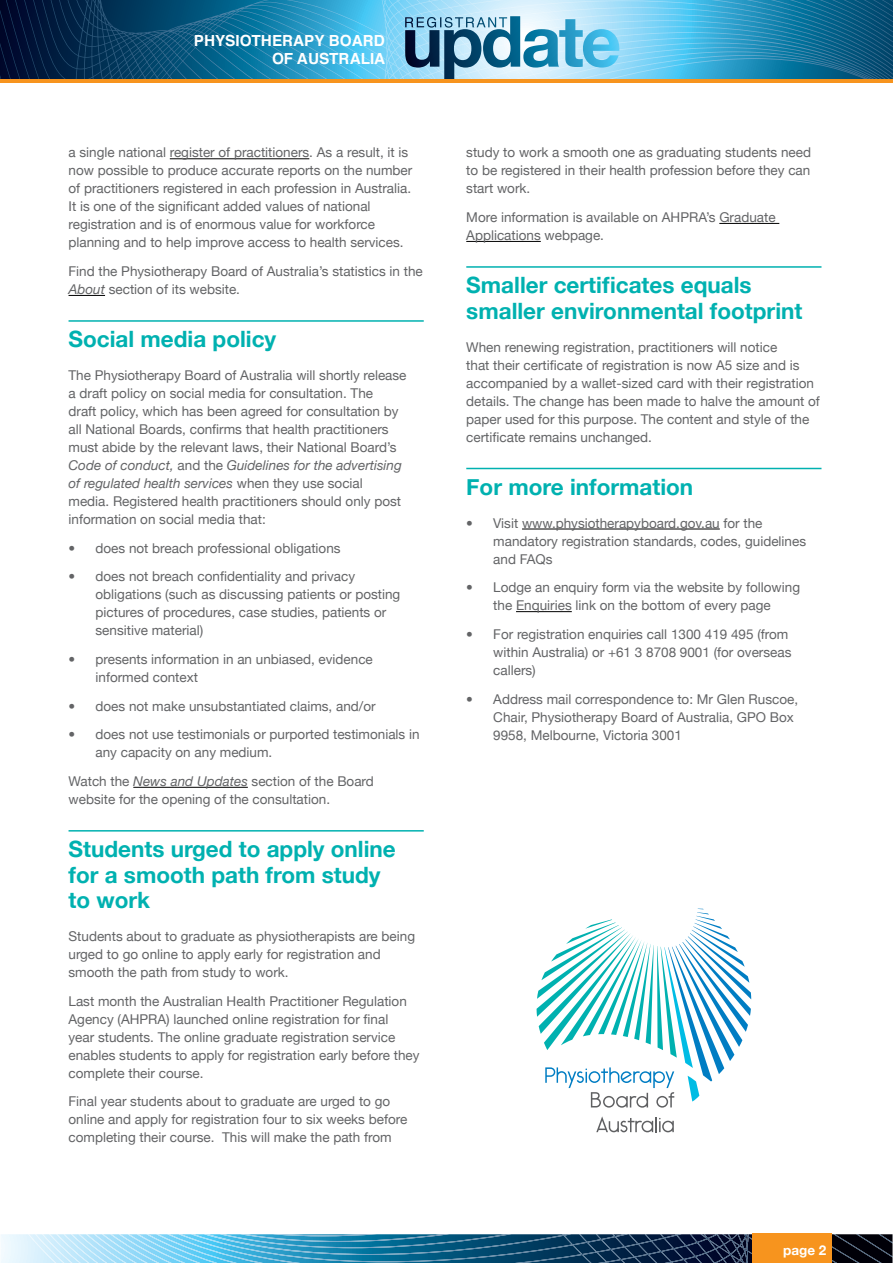
<style>
.page{position:relative;width:893px;height:1263px;background:#fff}
.page>*{position:absolute;margin:0;border:0;box-sizing:border-box;transform-origin:0 0}
.t1{font:700 22.5px/25.5px "Helvetica Neue";color:#00b1b0}
.t2{font:700 15.3px/18.3px "Helvetica";color:#fff;text-align:right}
.t3{font:13.5px/18px "Helvetica Neue";color:#636466}
.t4{font:700 13.5px "Helvetica Neue";color:#fff}
.s1{font-style:italic}
</style>
<div class="page">
<svg style="left:0;top:0;width:893px;height:79px;background:#3e89ad"></svg>
<hr style="left:0;top:79px;width:893px;height:4px;background:#f7941e">
<svg style="left:28px;top:1234px;width:864px;height:29px;background:#417a99"></svg>
<div style="left:752px;top:1233px;width:80px;height:30px;background:#f7941e"></div>
<hr style="left:170px;top:158px;width:139px;height:1px;background:#000">
<hr style="left:69px;top:295px;width:36px;height:1px;background:#000">
<hr style="left:69px;top:320px;width:355px;height:2px;background:#00b1b0">
<hr style="left:133px;top:787px;width:115px;height:1px;background:#000">
<hr style="left:69px;top:830px;width:355px;height:1px;background:#00b1b0">
<hr style="left:719px;top:223px;width:60px;height:1px;background:#000">
<hr style="left:466px;top:241px;width:75px;height:1px;background:#000">
<hr style="left:466px;top:266px;width:355px;height:2px;background:#00b1b0">
<hr style="left:466px;top:468px;width:355px;height:1px;background:#00b1b0">
<hr style="left:522px;top:529px;width:198px;height:1px;background:#000">
<hr style="left:516px;top:611px;width:56px;height:1px;background:#000">
<svg style="left:537px;top:909px;width:214px;height:199px"></svg>
<svg style="left:596px;top:1116px;width:78px;height:16px"></svg>
<p class="t2" style="left:194px;top:32px;width:193px">PHYSIOTHERAPY BOARD<br>OF AUSTRALIA</p>
<p class="t3" style="left:69px;top:143px;width:345px">a single national register of practitioners. As a result, it is now possible to produce accurate reports on the number of practitioners registered in each profession in Australia.<br>It is one of the significant added values of national registration and is of enormous value for workforce planning and to help improve access to health services.</p>
<p class="t3" style="left:69px;top:262px;width:356px">Find the Physiotherapy Board of Australia’s statistics in the<br><span class="s1">About</span> section of its website.</p>
<h1 class="t1" style="left:69px;top:326px;width:209px">Social media policy</h1>
<p class="t3" style="left:69px;top:366px;width:339px">The Physiotherapy Board of Australia will shortly release a draft policy on social media for consultation. The<br>draft policy, which has been agreed for consultation by all National Boards, confirms that health practitioners must abide by the relevant laws, their National Board’s <span class="s1">Code of conduct,</span> and the <span class="s1">Guidelines for the advertising of regulated health services</span> when they use social media. Registered health practitioners should only post information on social media that:</p>
<p class="t3" style="left:69px;top:539px;width:274px">• does not breach professional obligations</p>
<p class="t3" style="left:96px;top:567px;width:306px;text-indent:-27px">• does not breach confidentiality and privacy obligations (such as discussing patients or posting pictures of procedures, case studies, patients or sensitive material)</p>
<p class="t3" style="left:96px;top:650px;width:279px;text-indent:-27px">• presents information in an unbiased, evidence informed context</p>
<p class="t3" style="left:69px;top:697px;width:309px">• does not make unsubstantiated claims, and/or</p>
<p class="t3" style="left:96px;top:725px;width:326px;text-indent:-27px">• does not use testimonials or purported testimonials in any capacity on any medium.</p>
<p class="t3" style="left:69px;top:772px;width:307px">Watch the <span class="s1">News and Updates</span> section of the Board website for the opening of the consultation.</p>
<h1 class="t1" style="left:69px;top:836px;width:329px">Students urged to apply online for a smooth path from study to work</h1>
<p class="t3" style="left:69px;top:927px;width:348px">Students about to graduate as physiotherapists are being urged to go online to apply early for registration and smooth the path from study to work.</p>
<p class="t3" style="left:69px;top:992px;width:353px">Last month the Australian Health Practitioner Regulation Agency (AHPRA) launched online registration for final<br>year students. The online graduate registration service enables students to apply for registration early before they complete their course.</p>
<p class="t3" style="left:69px;top:1092px;width:340px">Final year students about to graduate are urged to go online and apply for registration four to six weeks before completing their course. This will make the path from</p>
<p class="t3" style="left:466px;top:143px;width:346px;text-align:justify">study to work a smooth one as graduating students need to be registered in their health profession before they can start work.</p>
<p class="t3" style="left:466px;top:208px;width:311px">More information is available on AHPRA’s Graduate<br>Applications webpage.</p>
<h1 class="t1" style="left:466px;top:272px;width:338px">Smaller certificates equals smaller environmental footprint</h1>
<p class="t3" style="left:466px;top:338px;width:355px">When renewing registration, practitioners will notice<br>that their certificate of registration is now A5 size and is accompanied by a wallet-sized card with their registration details. The change has been made to halve the amount of paper used for this purpose. The content and style of the certificate remains unchanged.</p>
<h1 class="t1" style="left:466px;top:473px;width:229px">For more information</h1>
<p class="t3" style="left:493px;top:514px;width:314px;text-indent:-27px">• Visit www.physiotherapyboard.gov.au for the mandatory registration standards, codes, guidelines and FAQs</p>
<p class="t3" style="left:466px;top:578px;width:335px;text-align:center">• Lodge an enquiry form via the website by following the Enquiries link on the bottom of every page</p>
<p class="t3" style="left:493px;top:625px;width:300px;text-indent:-27px">• For registration enquiries call 1300 419 495 (from within Australia) or +61 3 8708 9001 (for overseas callers)</p>
<p class="t3" style="left:493px;top:689px;width:306px;text-indent:-27px">• Address mail correspondence to: Mr Glen Ruscoe,<br>Chair, Physiotherapy Board of Australia, GPO Box<br>9958, Melbourne, Victoria 3001</p>
<p class="t4" style="left:783px;top:1242px;width:45px">page 2</p>
</div>
